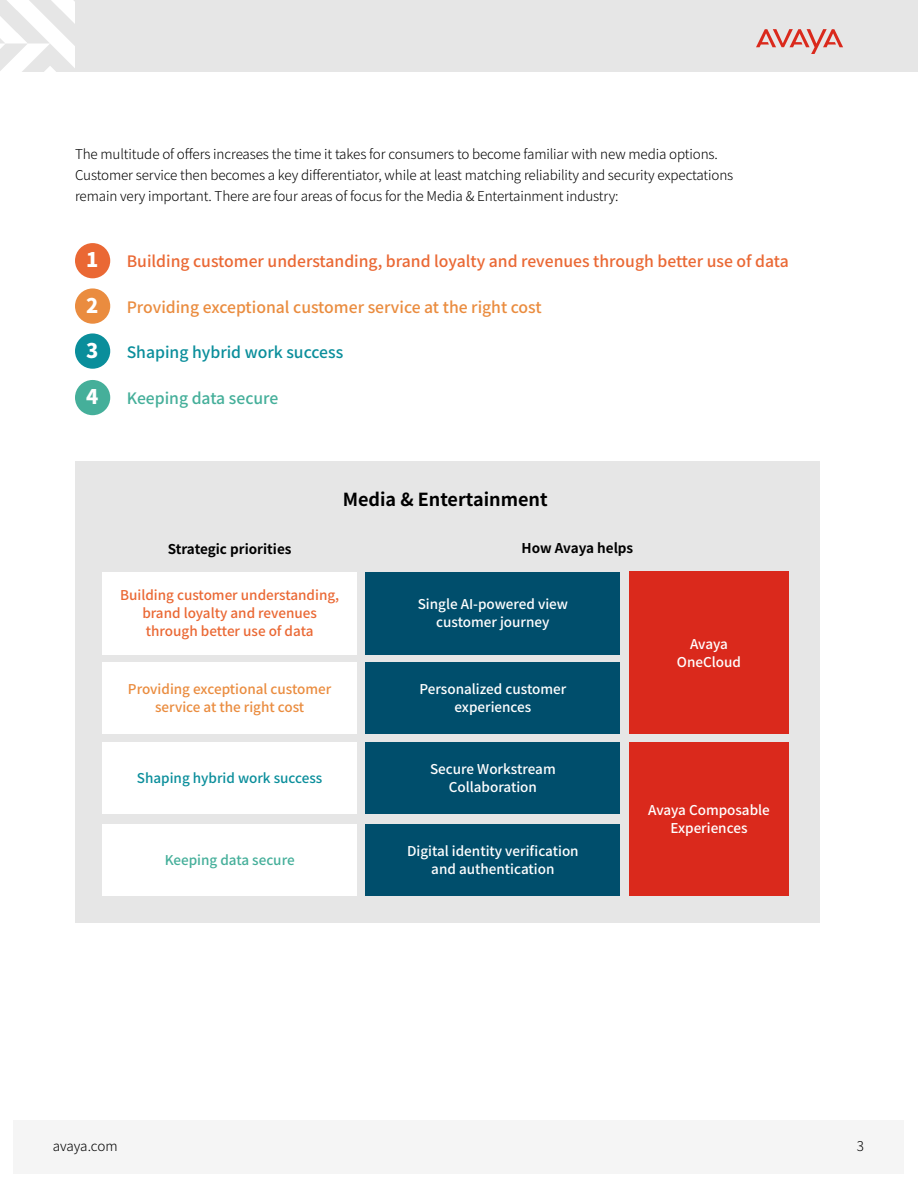
<style>
.page{position:relative;width:918px;height:1188px;background:#fff}
.page>*{position:absolute;margin:0;border:0;box-sizing:border-box;transform-origin:0 0}
.t1{font:900 20.1px "Noto Sans JP";color:#fff}
.t2{font:700 18px "Noto Sans JP";color:#000}
.t3{font:500 15.75px "Noto Sans JP";color:#ea6834}
.t4{font:500 15.75px "Noto Sans JP";color:#ea8c3f}
.t5{font:500 15.75px "Noto Sans JP";color:#0a8e9b}
.t6{font:500 15.75px "Noto Sans JP";color:#45af9a}
.t7{font:300 13.5px/21px "Noto Sans JP";letter-spacing:-.01em;color:#000}
.t8{font:500 13.5px/18px "Noto Sans JP";color:#fff;text-align:center}
.t9{font:500 13.5px/18px "Noto Sans JP";color:#ea6834;text-align:center}
.t10{font:500 13.5px/18px "Noto Sans JP";color:#ea8c3f;text-align:center}
.t11{font:700 13.5px "Noto Sans JP";color:#000}
.t12{font:500 13.5px "Noto Sans JP";color:#0a8e9b}
.t13{font:500 13.5px "Noto Sans JP";color:#45af9a}
</style>
<div class="page">
<div style="left:75px;top:461px;width:744px;height:462px;background:#e6e6e6"></div>
<div style="left:629px;top:572px;width:160px;height:162px;background:#da291c"></div>
<div style="left:629px;top:742px;width:160px;height:154px;background:#da291c"></div>
<div style="left:103px;top:572px;width:254px;height:82px;background:#fff"></div>
<div style="left:103px;top:662px;width:254px;height:72px;background:#fff"></div>
<div style="left:103px;top:742px;width:254px;height:72px;background:#fff"></div>
<div style="left:103px;top:824px;width:254px;height:72px;background:#fff"></div>
<div style="left:366px;top:572px;width:254px;height:82px;background:#004e6c"></div>
<div style="left:366px;top:662px;width:254px;height:72px;background:#004e6c"></div>
<div style="left:366px;top:742px;width:254px;height:72px;background:#004e6c"></div>
<div style="left:366px;top:824px;width:254px;height:72px;background:#004e6c"></div>
<div style="left:75px;top:243px;width:35px;height:35px;background:#ea6834;border-radius:50%"></div>
<div style="left:75px;top:288px;width:35px;height:36px;background:#ea8c3f;border-radius:50%"></div>
<div style="left:75px;top:333px;width:35px;height:36px;background:#0a8e9b;border-radius:50%"></div>
<div style="left:75px;top:380px;width:35px;height:35px;background:#45af9a;border-radius:50%"></div>
<div style="left:0;top:0;width:918px;height:72px;background:#e6e6e6"></div>
<svg style="left:756px;top:29px;width:87px;height:25px"></svg>
<div style="left:14px;top:1120px;width:890px;height:54px;background:#f5f5f5"></div>
<svg style="left:0;top:0;width:75px;height:72px"></svg>
<p class="t7" style="left:75px;top:144px;width:660px">The multitude of offers increases the time it takes for consumers to become familiar with new media options.<br>Customer service then becomes a key differentiator, while at least matching reliability and security expectations remain very important. There are four areas of focus for the Media &amp; Entertainment industry:</p>
<h1 class="t1" style="left:86px;top:249px;width:14px">1</h1>
<h1 class="t1" style="left:86px;top:294px;width:14px">2</h1>
<h1 class="t1" style="left:86px;top:339px;width:14px">3</h1>
<h1 class="t1" style="left:86px;top:385px;width:14px">4</h1>
<p class="t3" style="left:127px;top:253px;width:664px">Building customer understanding, brand loyalty and revenues through better use of data</p>
<p class="t4" style="left:127px;top:298px;width:416px">Providing exceptional customer service at the right cost</p>
<p class="t5" style="left:127px;top:343px;width:218px">Shaping hybrid work success</p>
<p class="t6" style="left:127px;top:389px;width:153px">Keeping data secure</p>
<h2 class="t2" style="left:343px;top:490px;width:206px">Media &amp; Entertainment</h2>
<p class="t11" style="left:168px;top:541px;width:125px">Strategic priorities</p>
<p class="t9" style="left:120px;top:587px;width:221px">Building customer understanding, brand loyalty and revenues through better use of data</p>
<p class="t10" style="left:128px;top:681px;width:205px">Providing exceptional customer service at the right cost</p>
<p class="t11" style="left:522px;top:541px;width:113px">How Avaya helps</p>
<p class="t8" style="left:418px;top:596px;width:152px">Single AI-powered view customer journey</p>
<p class="t8" style="left:420px;top:681px;width:148px">Personalized customer experiences</p>
<p class="t8" style="left:677px;top:636px;width:66px">Avaya<br>OneCloud</p>
<p class="t12" style="left:137px;top:771px;width:187px">Shaping hybrid work success</p>
<p class="t13" style="left:165px;top:853px;width:132px">Keeping data secure</p>
<p class="t8" style="left:430px;top:761px;width:127px">Secure Workstream<br>Collaboration</p>
<p class="t8" style="left:407px;top:842px;width:173px">Digital identity verification and authentication</p>
<p class="t8" style="left:648px;top:802px;width:123px">Avaya Composable<br>Experiences</p>
<p class="t7" style="left:53px;top:1135px;width:66px">avaya.com</p>
<p class="t7" style="left:857px;top:1135px;width:9px">3</p>
</div>
